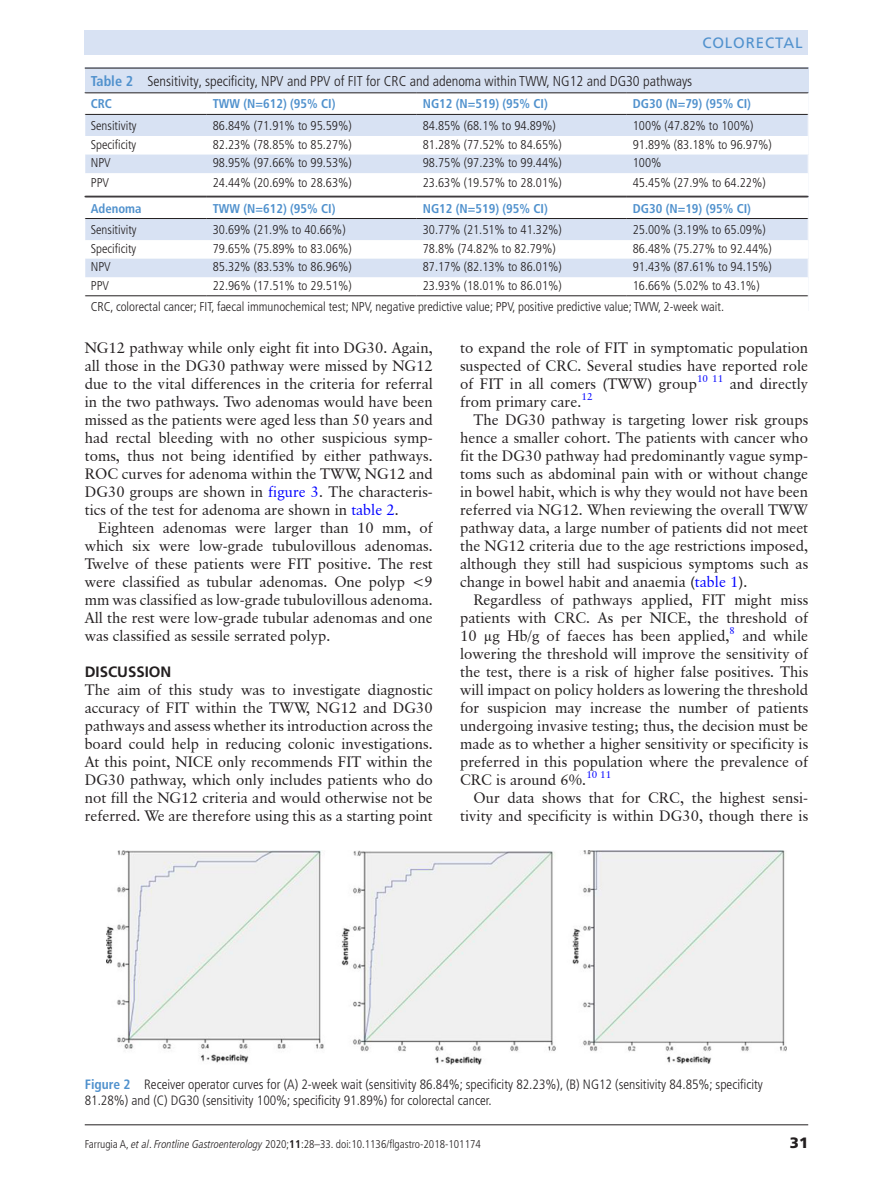
<style>
.page{position:relative;width:893px;height:1191px;background:#fff}
.page>*{position:absolute;margin:0;border:0;box-sizing:border-box;transform-origin:0 0}
.t1{font:15px/18px "Classical Garamond BT";color:#231f20;text-align:justify}
.t2{font:15px "Frutiger LT Std";letter-spacing:.055em;color:#5091cd}
.t3{font:700 15px "Frutiger LT Std";color:#231f20}
.t4{font:900 15px "Frutiger LT Std";color:#231f20}
.t5{font:300 condensed 14.25px "Frutiger LT Pro";color:#231f20}
.t6{font:300 condensed 13.5px/16.5px "Frutiger LT Pro";color:#231f20}
.t7{font:300 condensed 12.75px/21.6px "Frutiger LT Pro";color:#231f20}
.t8{font:700 condensed 12.75px "Frutiger LT Pro";color:#5091cd}
.t9{font:300 condensed 11.25px "Frutiger LT Pro";color:#231f20}
.t10{font:9.9px "Classical Garamond BT";color:#00f}
.s1{font-weight:700;color:#5091cd}
.s2{color:#00f}
.s3{font-family:"Times New Roman"}
.s4{font-style:italic}
.s5{font-weight:700}
</style>
<div class="page">
<hr style="left:85px;top:1124px;width:723px;height:1px;background:#231f20">
<div style="left:85px;top:30px;width:723px;height:24px;background:#d8e2f3"></div>
<div style="left:85px;top:68px;width:723px;height:243px;background:#d8e2f3"></div>
<hr style="left:85px;top:68px;width:723px;height:1px;background:#231f20">
<svg style="left:85px;top:93px;width:723px;height:103px;fill:#fff"></svg>
<hr style="left:85px;top:92px;width:122px;height:1px;background:#231f20">
<hr style="left:85px;top:114px;width:122px;height:1px;background:#231f20">
<hr style="left:207px;top:92px;width:210px;height:1px;background:#231f20">
<hr style="left:207px;top:114px;width:210px;height:1px;background:#231f20">
<hr style="left:417px;top:92px;width:210px;height:1px;background:#231f20">
<hr style="left:417px;top:114px;width:210px;height:1px;background:#231f20">
<hr style="left:627px;top:92px;width:181px;height:1px;background:#231f20">
<hr style="left:627px;top:114px;width:181px;height:1px;background:#231f20">
<hr style="left:85px;top:196px;width:122px;height:1px;background:#231f20">
<hr style="left:207px;top:196px;width:210px;height:1px;background:#231f20">
<hr style="left:417px;top:196px;width:210px;height:1px;background:#231f20">
<hr style="left:627px;top:196px;width:181px;height:1px;background:#231f20">
<svg style="left:85px;top:198px;width:723px;height:113px;fill:#fff"></svg>
<hr style="left:85px;top:197px;width:122px;height:1px;background:#231f20">
<hr style="left:85px;top:218px;width:122px;height:1px;background:#231f20">
<hr style="left:207px;top:197px;width:210px;height:1px;background:#231f20">
<hr style="left:207px;top:218px;width:210px;height:1px;background:#231f20">
<hr style="left:417px;top:197px;width:210px;height:1px;background:#231f20">
<hr style="left:417px;top:218px;width:210px;height:1px;background:#231f20">
<hr style="left:627px;top:197px;width:181px;height:1px;background:#231f20">
<hr style="left:627px;top:218px;width:181px;height:1px;background:#231f20">
<hr style="left:85px;top:295px;width:122px;height:1px;background:#231f20">
<hr style="left:207px;top:295px;width:210px;height:1px;background:#231f20">
<hr style="left:417px;top:295px;width:210px;height:1px;background:#231f20">
<hr style="left:627px;top:295px;width:181px;height:1px;background:#231f20">
<svg style="left:808px;top:93px;width:1px;height:203px"></svg>
<img style="left:106px;top:851px;width:681px;height:214px">
<p class="t2" style="left:702px;top:34px;width:54px">COLOREC</p>
<p class="t2" style="left:775px;top:34px;width:29px">TAL</p>
<p class="t5" style="left:91px;top:73px;width:603px"><span class="s1">Table 2</span> Sensitivity, specificity, NPV and PPV of FIT for CRC and adenoma within TWW, NG12 and DG30 pathways</p>
<p class="t8" style="left:91px;top:96px;width:8px">CRC</p>
<p class="t8" style="left:213px;top:96px;width:124px">TWW (N=612) (95% CI)</p>
<p class="t8" style="left:423px;top:96px;width:127px">NG 12 (N=519) (95% CI)</p>
<p class="t8" style="left:633px;top:96px;width:120px">DG30 (N=79) (95% CI)</p>
<p class="t7" style="left:91px;top:115px;width:47px">Sensitivity</p>
<p class="t7" style="left:213px;top:115px;width:141px">86.84% (71.91% to 95.59%)</p>
<p class="t7" style="left:423px;top:115px;width:134px">84.85% (68.1% to 94.89%)</p>
<p class="t7" style="left:633px;top:115px;width:122px">100% (47.82% to 100%)</p>
<p class="t7" style="left:91px;top:133px;width:47px">Specificity</p>
<p class="t7" style="left:213px;top:133px;width:141px">82.23% (78.85% to 85.27%)</p>
<p class="t7" style="left:423px;top:133px;width:141px">81.28% (77.52% to 84.65%)</p>
<p class="t7" style="left:633px;top:133px;width:141px">91.89% (83.18% to 96.97%)</p>
<p class="t7" style="left:91px;top:152px;width:22px">NPV</p>
<p class="t7" style="left:213px;top:152px;width:141px">98.95% (97.66% to 99.53%)</p>
<p class="t7" style="left:423px;top:152px;width:141px">98.75% (97.23% to 99.44%)</p>
<p class="t7" style="left:633px;top:152px;width:30px">100%</p>
<p class="t7" style="left:91px;top:172px;width:20px">PPV</p>
<p class="t7" style="left:213px;top:172px;width:141px">24.44% (20.69% to 28.63%)</p>
<p class="t7" style="left:423px;top:172px;width:141px">23.63% (19.57% to 28.01%)</p>
<p class="t7" style="left:633px;top:172px;width:134px">45.45% (27.9% to 64.22%)</p>
<p class="t8" style="left:91px;top:200px;width:52px">Adenoma</p>
<p class="t8" style="left:213px;top:200px;width:124px">TWW (N=612) (95% CI)</p>
<p class="t8" style="left:423px;top:200px;width:127px">NG 12 (N=519) (95% CI)</p>
<p class="t8" style="left:633px;top:200px;width:120px">DG30 (N=19) (95% CI)</p>
<p class="t7" style="left:91px;top:219px;width:47px">Sensitivity</p>
<p class="t7" style="left:213px;top:219px;width:134px">30.69% (21.9% to 40.66%)</p>
<p class="t7" style="left:423px;top:219px;width:141px">30.77% (21.51% to 41.32%)</p>
<p class="t7" style="left:633px;top:219px;width:134px">25.00% (3.19% to 65.09%)</p>
<p class="t7" style="left:91px;top:237px;width:47px">Specificity</p>
<p class="t7" style="left:213px;top:237px;width:141px">79.65% (75.89% to 83.06%)</p>
<p class="t7" style="left:423px;top:237px;width:134px">78.8% (74.82% to 82.79%)</p>
<p class="t7" style="left:633px;top:237px;width:141px">86.48% (75.27% to 92.44%)</p>
<p class="t7" style="left:91px;top:256px;width:22px">NPV</p>
<p class="t7" style="left:213px;top:256px;width:141px">85.32% (83.53% to 86.96%)</p>
<p class="t7" style="left:423px;top:256px;width:141px">87.17% (82.13% to 86.01%)</p>
<p class="t7" style="left:633px;top:256px;width:141px">91.43% (87.61% to 94.15%)</p>
<p class="t7" style="left:91px;top:275px;width:20px">PPV</p>
<p class="t7" style="left:213px;top:275px;width:141px">22.96% (17.51% to 29.51%)</p>
<p class="t7" style="left:423px;top:275px;width:141px">23.93% (18.01% to 86.01%)</p>
<p class="t7" style="left:91px;top:275px;width:670px;text-indent:542px">16.66% (5.02% to 43.1%)<br>CRC, colorectal cancer; FIT, faecal immunochemical test; NPV, negative predictive value; PPV, positive predictive value; TWW, 2-week wait.</p>
<p class="t1" style="left:85px;top:338px;width:350px">NG12 pathway while only eight fit into DG30. Again, all those in the DG30 pathway were missed by NG12 due to the vital differences in the criteria for referral in the two pathways. Two adenomas would have been missed as the patients were aged less than 50 years and had rectal bleeding with no other suspicious symp&shy;toms, thus not being identified by either pathways.<br>ROC curves for adenoma within the TWW, NG12 and DG30 groups are shown in <span class="s2">figure 3</span>. The characteris&shy;tics of the test for adenoma are shown in <span class="s2">table 2</span>.</p>
<p class="t1" style="left:85px;top:518px;width:350px;text-indent:14px">Eighteen adenomas were larger than 10 mm, of which six were low-grade tubulovillous adenomas.<br>Twelve of these patients were FIT positive. The rest were classified as tubular adenomas. One polyp &lt;9 mm was classified as low-grade tubulovillous adenoma.<br>All the rest were low-grade tubular adenomas and one was classified as sessile serrated polyp.</p>
<p class="t3" style="left:85px;top:663px;width:88px">DISCUSSION</p>
<p class="t1" style="left:85px;top:680px;width:350px">The aim of this study was to investigate diagnostic accuracy of FIT within the TWW, NG12 and DG30 pathways and assess whether its introduction across the board could help in reducing colonic investigations.<br>At this point, NICE only recommends FIT within the DG30 pathway, which only includes patients who do not fill the NG12 criteria and would otherwise not be referred. We are therefore using this as a starting point</p>
<p class="t1" style="left:460px;top:338px;width:350px">to expand the role of FIT in symptomatic population suspected of CRC. Several studies have reported role of FIT in all comers (TWW) group</p>
<p class="t10" style="left:697px;top:372px;width:28px">10 11</p>
<p class="t1" style="left:730px;top:374px;width:80px">and directly</p>
<p class="t1" style="left:460px;top:392px;width:123px">from primary care.</p>
<p class="t10" style="left:582px;top:390px;width:13px">12</p>
<p class="t1" style="left:460px;top:410px;width:350px;text-indent:14px">The DG30 pathway is targeting lower risk groups hence a smaller cohort. The patients with cancer who fit the DG30 pathway had predominantly vague symp&shy;toms such as abdominal pain with or without change in bowel habit, which is why they would not have been referred via NG12. When reviewing the overall TWW pathway data, a large number of patients did not meet the NG12 criteria due to the age restrictions imposed, although they still had suspicious symptoms such as change in bowel habit and anaemia (<span class="s2">table 1</span>).</p>
<p class="t1" style="left:460px;top:590px;width:350px;text-indent:14px">Regardless of pathways applied, FIT might miss patients with CRC. As per NICE, the threshold of 10 <span class="s3">µ</span>g Hb/g of faeces has been applied,<sup>8</sup></p>
<p class="t1" style="left:460px;top:626px;width:350px;text-indent:282px">and while lowering the threshold will improve the sensitivity of the test, there is a risk of higher false positives. This will impact on policy holders as lowering the threshold for suspicion may increase the number of patients undergoing invasive testing; thus, the decision must be made as to whether a higher sensitivity or specificity is preferred in this population where the prevalence of CRC is around 6%.</p>
<p class="t10" style="left:586px;top:768px;width:26px">10 11</p>
<p class="t1" style="left:460px;top:788px;width:350px;text-align:right">Our data shows that for CRC, the highest sensi&shy;tivity and specificity is within DG30, though there is</p>
<p class="t6" style="left:85px;top:1076px;width:680px"><span class="s1">Figure 2</span> Receiver operator curves for (A) 2-week wait (sensitivity 86.84%; specificity 82.23%), (B) NG12 (sensitivity 84.85%; specificity<br>81.28%) and (C) DG30 (sensitivity 100%; specificity 91.89%) for colorectal cancer.</p>
<p class="t9" style="left:85px;top:1137px;width:398px">Farrugia A, <span class="s4">et al</span>. <span class="s4">Frontline Gastroenterology</span> 2020;<span class="s5">11</span>:28–33. doi:10.1136/flgastro-2018-101174</p>
<p class="t4" style="left:790px;top:1133px;width:20px">31</p>
</div>
